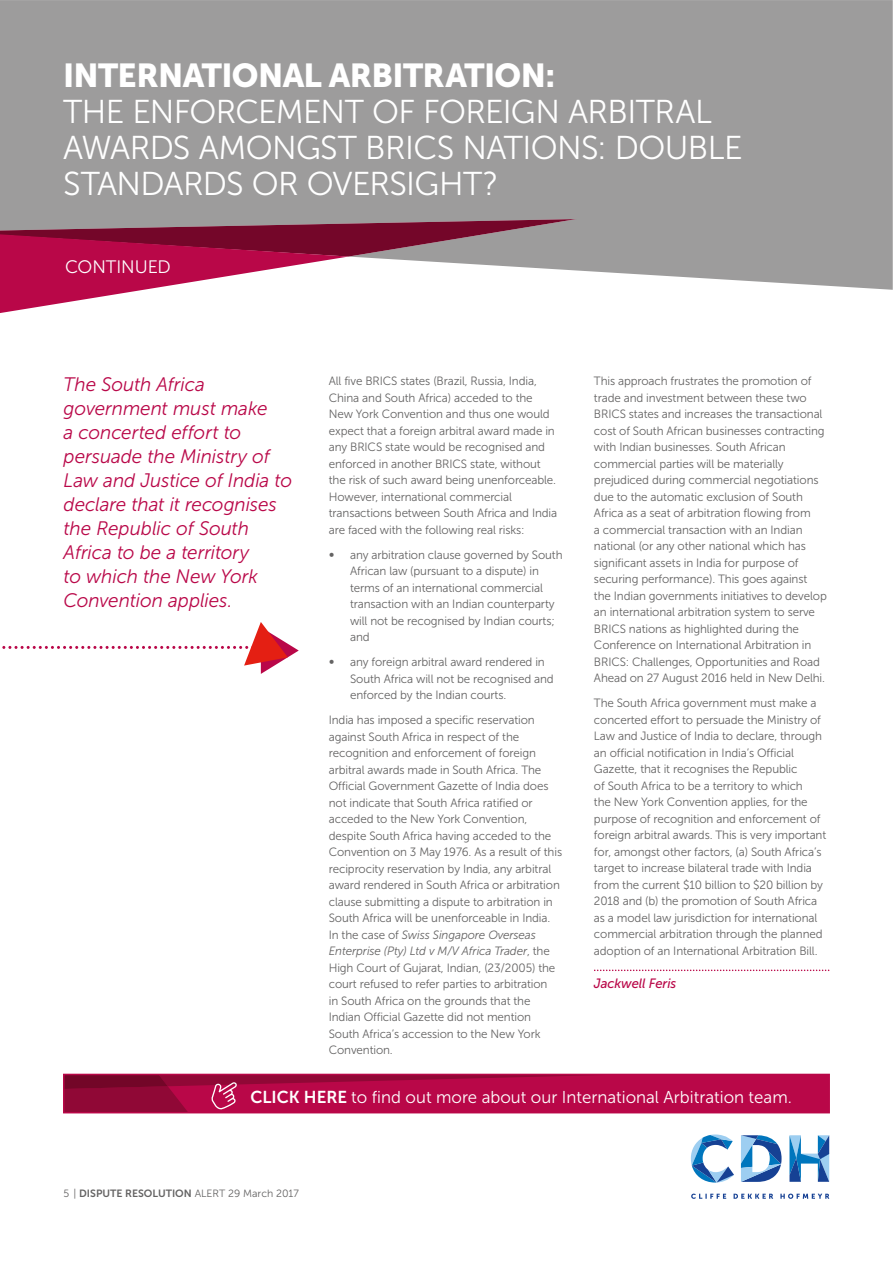
<style>
.page{position:relative;width:893px;height:1263px;background:#fff}
.page>*{position:absolute;margin:0;border:0;box-sizing:border-box;transform-origin:0 0}
.t1{font:33px/36px "Museo Sans 300";letter-spacing:-.02em;color:#fff}
.t2{font:33px "Museo Sans 900";letter-spacing:-.02em;color:#fff}
.t3{font:italic 19.5px/24px "Museo Sans 300";letter-spacing:-.005em;color:#b90748}
.t4{font:18px "Museo Sans 300";letter-spacing:-.005em;color:#fff}
.t5{font:17.1px "Museo Sans 300";color:#fff}
.t6{font:italic 13.5px "Museo Sans 500";letter-spacing:-.01em;color:#b90748}
.t7{font:12px/16.5px "Museo Sans 300";letter-spacing:-.01em;color:#646363}
.t8{font:10.5px "Museo Sans 300";color:#646363}
.s1{font-style:italic}
.s2{font-family:"Museo Sans 700"}
</style>
<div class="page">
<svg style="left:594px;top:970px;width:235px;height:1px"></svg>
<div style="left:0;top:0;width:892px;height:290px;background:#9d9c9c"></div>
<svg style="left:0;top:217px;width:576px;height:96px"></svg>
<svg style="left:691px;top:1194px;width:138px;height:5px"></svg>
<svg style="left:789px;top:1135px;width:40px;height:47px"></svg>
<svg style="left:691px;top:1135px;width:43px;height:48px"></svg>
<svg style="left:741px;top:1135px;width:40px;height:47px"></svg>
<svg style="left:2px;top:622px;width:297px;height:52px"></svg>
<svg style="left:63px;top:1074px;width:766px;height:39px;background:#af0844"></svg>
<h1 class="t2" style="left:63px;top:63px;width:494px">INTERNATIONAL ARBITRATION:</h1>
<h1 class="t1" style="left:63px;top:97px;width:681px">THE ENFORCEMENT OF FOREIGN ARBITRAL<br>AWARDS AMONGST BRICS NATIONS: DOUBLE<br>STANDARDS OR OVERSIGHT?</h1>
<h3 class="t4" style="left:65px;top:260px;width:107px">CONTINUED</h3>
<h2 class="t3" style="left:64px;top:374px;width:230px">The South Africa government must make<br>a concerted effort to persuade the Ministry of<br>Law and Justice of India to declare that it recognises the Republic of South<br>Africa to be a territory<br>to which the New York<br>Convention applies.</h2>
<p class="t7" style="left:329px;top:374px;width:230px">All five BRICS states (Brazil, Russia, India, China and South Africa) acceded to the New York Convention and thus one would expect that a foreign arbitral award made in any BRICS state would be recognised and enforced in another BRICS state, without the risk of such award being unenforceable.<br>However, international commercial transactions between South Africa and India are faced with the following real risks:</p>
<p class="t7" style="left:329px;top:548px;width:7px">∞</p>
<p class="t7" style="left:350px;top:548px;width:214px">any arbitration clause governed by South African law (pursuant to a dispute) in terms of an international commercial transaction with an Indian counterparty will not be recognised by Indian courts; and</p>
<p class="t7" style="left:329px;top:655px;width:7px">∞</p>
<p class="t7" style="left:350px;top:655px;width:205px">any foreign arbitral award rendered in<br>South Africa will not be recognised and enforced by the Indian courts.</p>
<p class="t7" style="left:329px;top:713px;width:235px">India has imposed a specific reservation against South Africa in respect of the recognition and enforcement of foreign arbitral awards made in South Africa. The Official Government Gazette of India does not indicate that South Africa ratified or acceded to the New York Convention, despite South Africa having acceded to the Convention on 3 May 1976. As a result of this reciprocity reservation by India, any arbitral award rendered in South Africa or arbitration clause submitting a dispute to arbitration in South Africa will be unenforceable in India.<br>In the case of <span class="s1">Swiss Singapore Overseas Enterprise (Pty) Ltd v M/V Africa Trader</span>, the High Court of Gujarat, Indian, (23/2005) the court refused to refer parties to arbitration<br>in South Africa on the grounds that the Indian Official Gazette did not mention South Africa’s accession to the New York Convention.</p>
<p class="t7" style="left:594px;top:374px;width:234px">This approach frustrates the promotion of trade and investment between these two BRICS states and increases the transactional cost of South African businesses contracting with Indian businesses. South African commercial parties will be materially prejudiced during commercial negotiations due to the automatic exclusion of South Africa as a seat of arbitration flowing from<br>a commercial transaction with an Indian national (or any other national which has significant assets in India for purpose of securing performance). This goes against the Indian governments initiatives to develop an international arbitration system to serve BRICS nations as highlighted during the Conference on International Arbitration in BRICS: Challenges, Opportunities and Road Ahead on 27 August 2016 held in New Delhi.</p>
<p class="t7" style="left:594px;top:696px;width:234px">The South Africa government must make a concerted effort to persuade the Ministry of Law and Justice of India to declare, through an official notification in India’s Official Gazette, that it recognises the Republic<br>of South Africa to be a territory to which<br>the New York Convention applies, for the purpose of recognition and enforcement of foreign arbitral awards. This is very important for, amongst other factors, (a) South Africa’s target to increase bilateral trade with India from the current $10 billion to $20 billion by 2018 and (b) the promotion of South Africa as a model law jurisdiction for international commercial arbitration through the planned adoption of an International Arbitration Bill.</p>
<p class="t6" style="left:594px;top:978px;width:84px">Jackwell Feris</p>
<h3 class="t5" style="left:250px;top:1090px;width:543px"><span class="s2">CLICK HERE</span> to find out more about our International Arbitration team.</h3>
<p class="t8" style="left:64px;top:1189px;width:237px">5 | <span class="s2">DISPUTE RESOLUTION</span> ALERT 29 March 2017</p>
</div>
